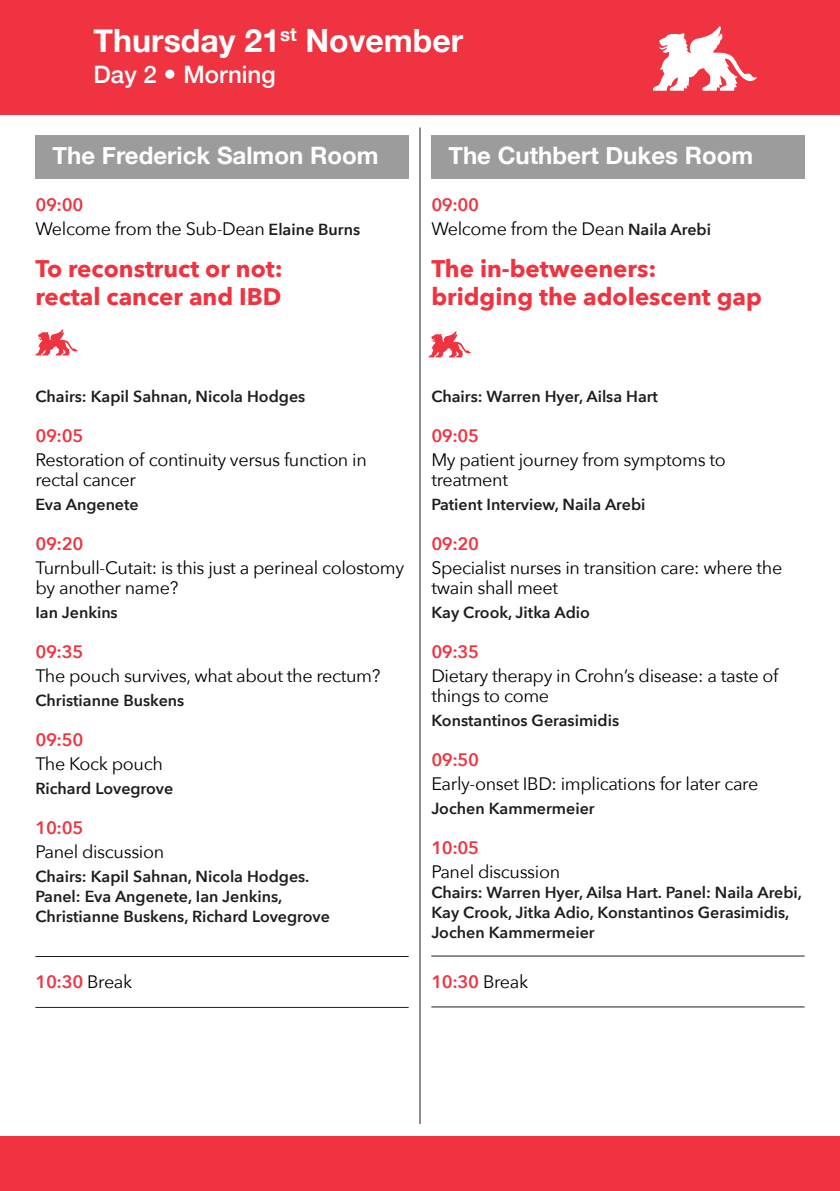
<style>
.page{position:relative;width:840px;height:1191px;background:#fff}
.page>*{position:absolute;margin:0;border:0;box-sizing:border-box;transform-origin:0 0}
.t1{font:700 32px "Helvetica Neue";color:#fff}
.t2{font:700 24px/28px "Avenir Next";color:#ef3340}
.t3{font:700 24px "Helvetica Neue";color:#fff}
.t4{font:500 24px "Helvetica Neue";color:#fff}
.t5{font:18px/20px "Avenir Next";letter-spacing:-.02em;color:#000}
.t6{font:600 18px "Avenir Next";letter-spacing:-.02em;color:#ef3340}
.t7{font:600 16px/20px "Avenir Next";color:#1d1d1b}
.s1{font-weight:600;color:#ef3340}
.s2{font-weight:600;font-size:16px;color:#1d1d1b}
.s3{font-weight:400;color:#000}
</style>
<div class="page">
<hr style="left:419px;top:127px;width:1px;height:997px;background:#1d1d1b">
<div style="left:0;top:1136px;width:839px;height:55px;background:#ef3340"></div>
<div style="left:431px;top:135px;width:373px;height:44px;background:#9d9c9c"></div>
<div style="left:35px;top:135px;width:373px;height:44px;background:#9d9c9c"></div>
<div style="left:0;top:0;width:839px;height:114px;background:#ef3340"></div>
<svg style="left:35px;top:329px;width:43px;height:26px"></svg>
<svg style="left:428px;top:331px;width:43px;height:26px"></svg>
<hr style="left:431px;top:1006px;width:373px;height:1px;background:#1d1d1b">
<hr style="left:431px;top:955px;width:373px;height:1px;background:#1d1d1b">
<hr style="left:35px;top:1007px;width:373px;height:1px;background:#1d1d1b">
<hr style="left:35px;top:956px;width:373px;height:1px;background:#1d1d1b">
<svg style="left:653px;top:26px;width:103px;height:65px"></svg>
<div style="left:165px;top:70px;width:9px;height:9px;background:#fff;border-radius:50%"></div>
<h1 class="t1" style="left:94px;top:21px;width:371px">Thursday 21<sup>st</sup> November</h1>
<h2 class="t4" style="left:94px;top:59px;width:183px">Day 2 Morning</h2>
<h2 class="t3" style="left:52px;top:141px;width:327px">The Frederick Salmon Room</h2>
<h2 class="t3" style="left:448px;top:141px;width:306px">The Cuthbert Dukes Room</h2>
<p class="t5" style="left:35px;top:194px;width:326px;line-height:24px"><span class="s1">09:00<br></span>Welcome from the Sub-Dean <span class="s2">Elaine Burns</span></p>
<h2 class="t2" style="left:35px;top:256px;width:249px">To reconstruct or not: rectal cancer and IBD</h2>
<p class="t5" style="left:431px;top:194px;width:281px;line-height:24px"><span class="s1">09:00<br></span>Welcome from the Dean <span class="s2">Naila Arebi</span></p>
<h2 class="t2" style="left:431px;top:256px;width:332px">The in-betweeners: bridging the adolescent gap</h2>
<p class="t7" style="left:35px;top:386px;width:271px">Chairs: Kapil Sahnan, Nicola Hodges</p>
<p class="t6" style="left:35px;top:423px;width:49px">09:05</p>
<p class="t5" style="left:35px;top:450px;width:333px">Restoration of continuity versus function in rectal cancer</p>
<p class="t7" style="left:35px;top:494px;width:105px">Eva Angenete</p>
<p class="t6" style="left:35px;top:531px;width:49px">09:20</p>
<p class="t5" style="left:35px;top:558px;width:370px">Turnbull-Cutait: is this just a perineal colostomy by another name?</p>
<p class="t7" style="left:35px;top:602px;width:84px">Ian Jenkins</p>
<p class="t6" style="left:35px;top:639px;width:49px">09:35</p>
<p class="t5" style="left:35px;top:666px;width:346px">The pouch survives, what about the rectum?</p>
<p class="t7" style="left:35px;top:690px;width:150px">Christianne Buskens</p>
<p class="t6" style="left:35px;top:727px;width:49px">09:50</p>
<p class="t5" style="left:35px;top:754px;width:129px">The Kock pouch</p>
<p class="t7" style="left:35px;top:778px;width:139px">Richard Lovegrove</p>
<p class="t6" style="left:35px;top:815px;width:49px">10:05</p>
<p class="t5" style="left:35px;top:842px;width:130px">Panel discussion</p>
<p class="t7" style="left:35px;top:866px;width:296px">Chairs: Kapil Sahnan, Nicola Hodges.<br>Panel: Eva Angenete, Ian Jenkins,<br>Christianne Buskens, Richard Lovegrove</p>
<p class="t6" style="left:35px;top:969px;width:98px">10:30 <span class="s3">Break</span></p>
<p class="t7" style="left:431px;top:386px;width:228px">Chairs: Warren Hyer, Ailsa Hart</p>
<p class="t6" style="left:431px;top:423px;width:49px">09:05</p>
<p class="t5" style="left:431px;top:450px;width:296px">My patient journey from symptoms to treatment</p>
<p class="t7" style="left:431px;top:494px;width:215px">Patient Interview, Naila Arebi</p>
<p class="t6" style="left:431px;top:531px;width:49px">09:20</p>
<p class="t5" style="left:431px;top:558px;width:352px">Specialist nurses in transition care: where the twain shall meet</p>
<p class="t7" style="left:431px;top:602px;width:160px">Kay Crook, Jitka Adio</p>
<p class="t6" style="left:431px;top:639px;width:49px">09:35</p>
<p class="t5" style="left:431px;top:666px;width:348px">Dietary therapy in Crohn’s disease: a taste of things to come</p>
<p class="t7" style="left:431px;top:710px;width:189px">Konstantinos Gerasimidis</p>
<p class="t6" style="left:431px;top:747px;width:49px">09:50</p>
<p class="t5" style="left:431px;top:774px;width:328px">Early-onset IBD: implications for later care</p>
<p class="t7" style="left:431px;top:798px;width:165px">Jochen Kammermeier</p>
<p class="t6" style="left:431px;top:835px;width:49px">10:05</p>
<p class="t5" style="left:431px;top:862px;width:130px">Panel discussion</p>
<p class="t7" style="left:431px;top:882px;width:372px">Chairs: Warren Hyer, Ailsa Hart. Panel: Naila Arebi,<br>Kay Crook, Jitka Adio, Konstantinos Gerasimidis,<br>Jochen Kammermeier</p>
<p class="t6" style="left:431px;top:969px;width:98px">10:30 <span class="s3">Break</span></p>
</div>
